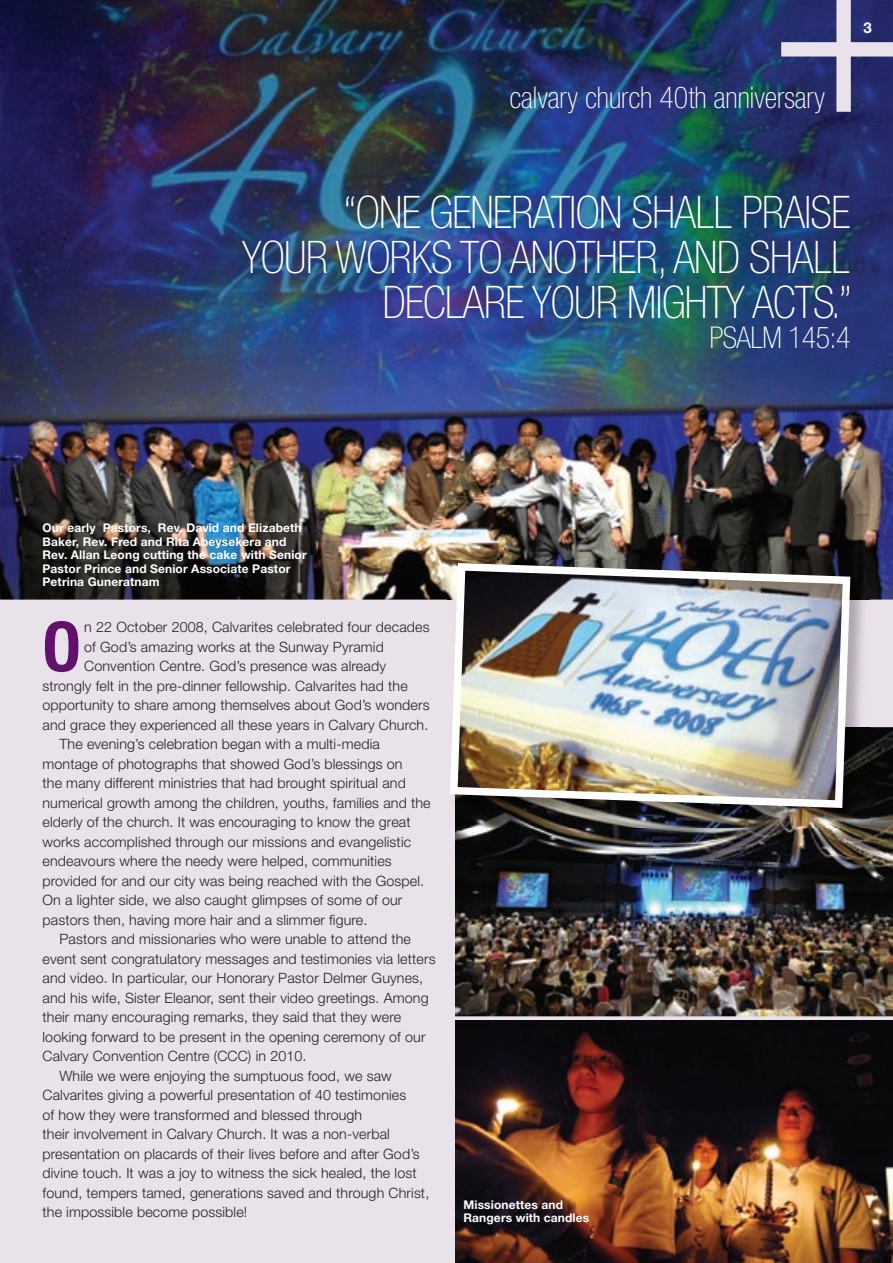
<style>
.page{position:relative;width:893px;height:1263px;background:#eae2eb}
.page>*{position:absolute;margin:0;border:0;box-sizing:border-box;transform-origin:0 0}
.t1{font:700 condensed 68.85px "Helvetica Neue";color:#61116c}
.t2{font:100 condensed 45px/45px "Helvetica Neue";letter-spacing:-.02em;color:#fff;text-align:right}
.t3{font:100 condensed 30px "Helvetica Neue";color:#fff}
.t4{font:100 condensed 30px "Helvetica Neue";letter-spacing:-.02em;color:#fff}
.t5{font:700 15px "Helvetica Neue";color:#fff}
.t6{font:300 14.25px "Helvetica Neue";letter-spacing:.01em;color:#231f20}
.t7{font:700 12px/13.5px "Helvetica Neue";letter-spacing:.01em;color:#fff}
</style>
<div class="page">
<img style="left:0;top:0;width:893px;height:600px">
<svg style="left:781px;top:0;width:112px;height:112px"></svg>
<img style="left:455px;top:1020px;width:438px;height:243px">
<img style="left:455px;top:727px;width:438px;height:289px">
<img style="left:854px;top:561px;width:16px;height:166px">
<img style="left:455px;top:727px;width:415px;height:100px">
<img style="left:446px;top:559px;width:408px;height:253px">
<h3 class="t3" style="left:510px;top:81px;width:317px">calvary church 40th anniversary</h3>
<p class="t5" style="left:863px;top:18px;width:10px">3</p>
<h2 class="t2" style="left:242px;top:189px;width:612px">“ONE GENERATION SHALL PRAISE<br>YOUR WORKS TO ANOTHER, AND SHALL<br>DECLARE YOUR MIGHTY ACTS.”</h2>
<h3 class="t4" style="left:709px;top:320px;width:142px">PSALM 145:4</h3>
<p class="t7" style="left:43px;top:521px;width:266px">Our early Pastors, Rev. David and Elizabeth Baker, Rev. Fred and Rita Abeysekera and Rev. Allan Leong cutting the cake with Senior Pastor Prince and Senior Associate Pastor Petrina Guneratnam</p>
<h1 class="t1" style="left:43px;top:605px;width:40px">O</h1>
<p class="t6" style="left:84px;top:618px;width:347px">n 22 October 2008, Calvarites celebrated four decades</p>
<p class="t6" style="left:84px;top:638px;width:301px">of God’s amazing works at the Sunway Pyramid</p>
<p class="t6" style="left:84px;top:657px;width:303px">Convention Centre. God’s presence was already</p>
<p class="t6" style="left:43px;top:677px;width:367px">strongly felt in the pre-dinner fellowship. Calvarites had the</p>
<p class="t6" style="left:43px;top:696px;width:389px">opportunity to share among themselves about God’s wonders</p>
<p class="t6" style="left:43px;top:716px;width:387px">and grace they experienced all these years in Calvary Church.</p>
<p class="t6" style="left:60px;top:735px;width:322px">The evening’s celebration began with a multi-media</p>
<p class="t6" style="left:43px;top:755px;width:362px">montage of photographs that showed God’s blessings on</p>
<p class="t6" style="left:43px;top:774px;width:365px">the many different ministries that had brought spiritual and</p>
<p class="t6" style="left:43px;top:794px;width:390px">numerical growth among the children, youths, families and the</p>
<p class="t6" style="left:43px;top:813px;width:370px">elderly of the church. It was encouraging to know the great</p>
<p class="t6" style="left:43px;top:833px;width:370px">works accomplished through our missions and evangelistic</p>
<p class="t6" style="left:43px;top:852px;width:351px">endeavours where the needy were helped, communities</p>
<p class="t6" style="left:43px;top:872px;width:383px">provided for and our city was being reached with the Gospel.</p>
<p class="t6" style="left:43px;top:891px;width:361px">On a lighter side, we also caught glimpses of some of our</p>
<p class="t6" style="left:43px;top:911px;width:326px">pastors then, having more hair and a slimmer figure.</p>
<p class="t6" style="left:60px;top:930px;width:353px">Pastors and missionaries who were unable to attend the</p>
<p class="t6" style="left:43px;top:950px;width:394px">event sent congratulatory messages and testimonies via letters</p>
<p class="t6" style="left:43px;top:969px;width:382px">and video. In particular, our Honorary Pastor Delmer Guynes,</p>
<p class="t6" style="left:43px;top:989px;width:388px">and his wife, Sister Eleanor, sent their video greetings. Among</p>
<p class="t6" style="left:43px;top:1008px;width:360px">their many encouraging remarks, they said that they were</p>
<p class="t6" style="left:43px;top:1028px;width:385px">looking forward to be present in the opening ceremony of our</p>
<p class="t6" style="left:43px;top:1047px;width:266px">Calvary Convention Centre (CCC) in 2010.</p>
<p class="t6" style="left:60px;top:1067px;width:334px">While we were enjoying the sumptuous food, we saw</p>
<p class="t6" style="left:43px;top:1086px;width:365px">Calvarites giving a powerful presentation of 40 testimonies</p>
<p class="t6" style="left:43px;top:1106px;width:321px">of how they were transformed and blessed through</p>
<p class="t6" style="left:43px;top:1125px;width:349px">their involvement in Calvary Church. It was a non-verbal</p>
<p class="t6" style="left:43px;top:1145px;width:379px">presentation on placards of their lives before and after God’s</p>
<p class="t6" style="left:43px;top:1164px;width:376px">divine touch. It was a joy to witness the sick healed, the lost</p>
<p class="t6" style="left:43px;top:1184px;width:388px">found, tempers tamed, generations saved and through Christ,</p>
<p class="t6" style="left:43px;top:1203px;width:206px">the impossible become possible!</p>
<p class="t7" style="left:463px;top:1197px;width:127px">Missionettes and<br>Rangers with candles</p>
</div>
